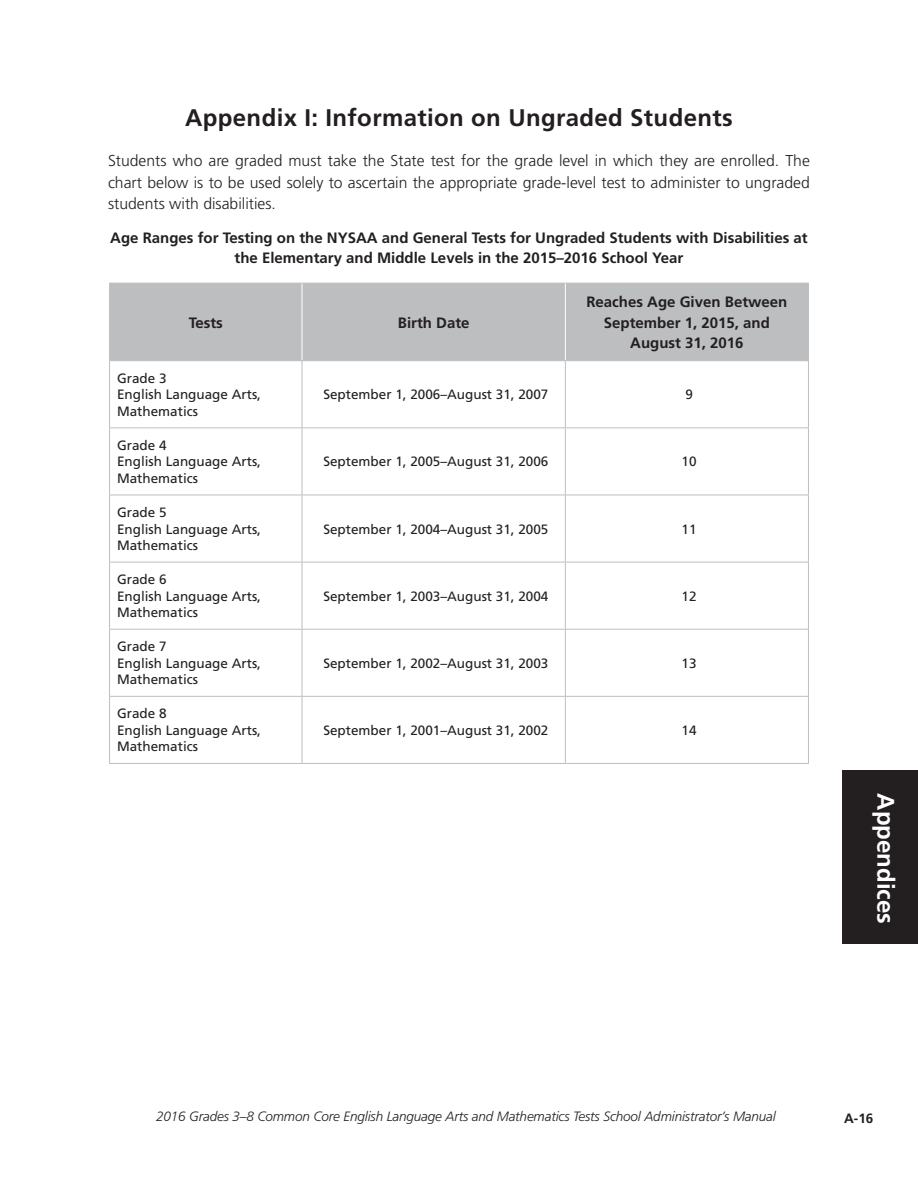
<style>
.page{position:relative;width:918px;height:1188px;background:#fff}
.page>*{position:absolute;margin:0;border:0;box-sizing:border-box;transform-origin:0 0}
.t1{font:700 24px "Frutiger LT Std";letter-spacing:.015em;color:#231f20}
.t2{font:700 24px "Frutiger LT Std";color:#fff}
.t3{font:300 15.75px/21.8px "Frutiger LT Std";color:#231f20;text-align:justify}
.t4{font:700 15px/20.2px "Frutiger LT Std";color:#231f20;text-align:center}
.t5{font:13.5px/16.5px "Frutiger LT Std";color:#231f20}
.t6{font:italic 300 13.5px "Frutiger LT Std";letter-spacing:-.01em;color:#231f20}
.t7{font:700 13.5px "Frutiger LT Std";color:#231f20}
</style>
<div class="page">
<div style="left:842px;top:771px;width:76px;height:173px;background:#231f20"></div>
<div style="left:110px;top:284px;width:698px;height:76px;background:#bcbec0"></div>
<hr style="left:109px;top:283px;width:193px;height:1px;background:#bcbec0">
<hr style="left:109px;top:283px;width:1px;height:77px;background:#bcbec0">
<hr style="left:565px;top:283px;width:244px;height:1px;background:#bcbec0">
<hr style="left:808px;top:283px;width:1px;height:77px;background:#bcbec0">
<hr style="left:302px;top:283px;width:263px;height:1px;background:#bcbec0">
<hr style="left:302px;top:283px;width:1px;height:77px;background:#fff">
<hr style="left:565px;top:283px;width:1px;height:77px;background:#fff">
<hr style="left:109px;top:360px;width:193px;height:1px;background:#bcbec0">
<hr style="left:109px;top:361px;width:1px;height:66px;background:#bcbec0">
<hr style="left:109px;top:427px;width:193px;height:1px;background:#bcbec0">
<hr style="left:109px;top:428px;width:1px;height:67px;background:#bcbec0">
<hr style="left:109px;top:495px;width:193px;height:1px;background:#bcbec0">
<hr style="left:109px;top:495px;width:1px;height:67px;background:#bcbec0">
<hr style="left:109px;top:562px;width:193px;height:1px;background:#bcbec0">
<hr style="left:109px;top:562px;width:1px;height:67px;background:#bcbec0">
<hr style="left:109px;top:629px;width:193px;height:1px;background:#bcbec0">
<hr style="left:109px;top:630px;width:1px;height:66px;background:#bcbec0">
<hr style="left:109px;top:696px;width:193px;height:1px;background:#bcbec0">
<hr style="left:109px;top:697px;width:1px;height:66px;background:#bcbec0">
<hr style="left:109px;top:763px;width:193px;height:1px;background:#bcbec0">
<hr style="left:302px;top:360px;width:263px;height:1px;background:#bcbec0">
<hr style="left:302px;top:361px;width:1px;height:66px;background:#bcbec0">
<hr style="left:565px;top:360px;width:244px;height:1px;background:#bcbec0">
<hr style="left:565px;top:361px;width:1px;height:66px;background:#bcbec0">
<hr style="left:808px;top:361px;width:1px;height:66px;background:#bcbec0">
<hr style="left:302px;top:427px;width:263px;height:1px;background:#bcbec0">
<hr style="left:302px;top:428px;width:1px;height:67px;background:#bcbec0">
<hr style="left:565px;top:427px;width:244px;height:1px;background:#bcbec0">
<hr style="left:565px;top:428px;width:1px;height:67px;background:#bcbec0">
<hr style="left:808px;top:428px;width:1px;height:67px;background:#bcbec0">
<hr style="left:302px;top:495px;width:263px;height:1px;background:#bcbec0">
<hr style="left:302px;top:495px;width:1px;height:67px;background:#bcbec0">
<hr style="left:565px;top:495px;width:244px;height:1px;background:#bcbec0">
<hr style="left:565px;top:495px;width:1px;height:67px;background:#bcbec0">
<hr style="left:808px;top:495px;width:1px;height:67px;background:#bcbec0">
<hr style="left:302px;top:562px;width:263px;height:1px;background:#bcbec0">
<hr style="left:302px;top:562px;width:1px;height:67px;background:#bcbec0">
<hr style="left:565px;top:562px;width:244px;height:1px;background:#bcbec0">
<hr style="left:565px;top:562px;width:1px;height:67px;background:#bcbec0">
<hr style="left:808px;top:562px;width:1px;height:67px;background:#bcbec0">
<hr style="left:302px;top:629px;width:263px;height:1px;background:#bcbec0">
<hr style="left:302px;top:630px;width:1px;height:66px;background:#bcbec0">
<hr style="left:565px;top:629px;width:244px;height:1px;background:#bcbec0">
<hr style="left:565px;top:630px;width:1px;height:66px;background:#bcbec0">
<hr style="left:808px;top:630px;width:1px;height:66px;background:#bcbec0">
<hr style="left:302px;top:696px;width:263px;height:1px;background:#bcbec0">
<hr style="left:302px;top:697px;width:1px;height:66px;background:#bcbec0">
<hr style="left:565px;top:696px;width:244px;height:1px;background:#bcbec0">
<hr style="left:565px;top:697px;width:1px;height:66px;background:#bcbec0">
<hr style="left:808px;top:697px;width:1px;height:66px;background:#bcbec0">
<hr style="left:302px;top:763px;width:263px;height:1px;background:#bcbec0">
<hr style="left:565px;top:763px;width:244px;height:1px;background:#bcbec0">
<h1 class="t1" style="left:185px;top:104px;width:549px">Appendix I: Information on Ungraded Students</h1>
<p class="t3" style="left:108px;top:150px;width:703px">Students who are graded must take the State test for the grade level in which they are enrolled. The chart below is to be used solely to ascertain the appropriate grade-level test to administer to ungraded students with disabilities.</p>
<p class="t4" style="left:110px;top:228px;width:699px">Age Ranges for Testing on the NYSAA and General Tests for Ungraded Students with Disabilities at the Elementary and Middle Levels in the 2015–2016 School Year</p>
<p class="t4" style="left:189px;top:312px;width:36px">Tests</p>
<p class="t4" style="left:398px;top:312px;width:73px">Birth Date</p>
<p class="t4" style="left:586px;top:292px;width:202px">Reaches Age Given Between<br>September 1, 2015, and<br>August 31, 2016</p>
<p class="t5" style="left:117px;top:370px;width:146px">Grade 3<br>English Language Arts,<br>Mathematics</p>
<p class="t5" style="left:117px;top:437px;width:146px">Grade 4<br>English Language Arts,<br>Mathematics</p>
<p class="t5" style="left:117px;top:504px;width:146px">Grade 5<br>English Language Arts,<br>Mathematics</p>
<p class="t5" style="left:117px;top:571px;width:146px">Grade 6<br>English Language Arts,<br>Mathematics</p>
<p class="t5" style="left:117px;top:638px;width:146px">Grade 7<br>English Language Arts,<br>Mathematics</p>
<p class="t5" style="left:117px;top:706px;width:146px">Grade 8<br>English Language Arts,<br>Mathematics</p>
<p class="t5" style="left:323px;top:386px;width:227px">September 1, 2006–August 31, 2007</p>
<p class="t5" style="left:685px;top:386px;width:9px">9</p>
<p class="t5" style="left:323px;top:454px;width:227px">September 1, 2005–August 31, 2006</p>
<p class="t5" style="left:682px;top:454px;width:17px">10</p>
<p class="t5" style="left:323px;top:521px;width:227px">September 1, 2004–August 31, 2005</p>
<p class="t5" style="left:682px;top:521px;width:17px">11</p>
<p class="t5" style="left:323px;top:588px;width:227px">September 1, 2003–August 31, 2004</p>
<p class="t5" style="left:682px;top:588px;width:17px">12</p>
<p class="t5" style="left:323px;top:655px;width:227px">September 1, 2002–August 31, 2003</p>
<p class="t5" style="left:682px;top:655px;width:17px">13</p>
<p class="t5" style="left:323px;top:722px;width:227px">September 1, 2001–August 31, 2002</p>
<p class="t5" style="left:682px;top:722px;width:17px">14</p>
<h1 class="t2" style="left:900px;top:793px;width:132px;rotate:90deg">Appendices</h1>
<p class="t6" style="left:156px;top:1109px;width:621px">2016 Grades 3–8 Common Core English Language Arts and Mathematics Tests School Administrator’s Manual</p>
<p class="t7" style="left:844px;top:1110px;width:31px">A-16</p>
</div>
